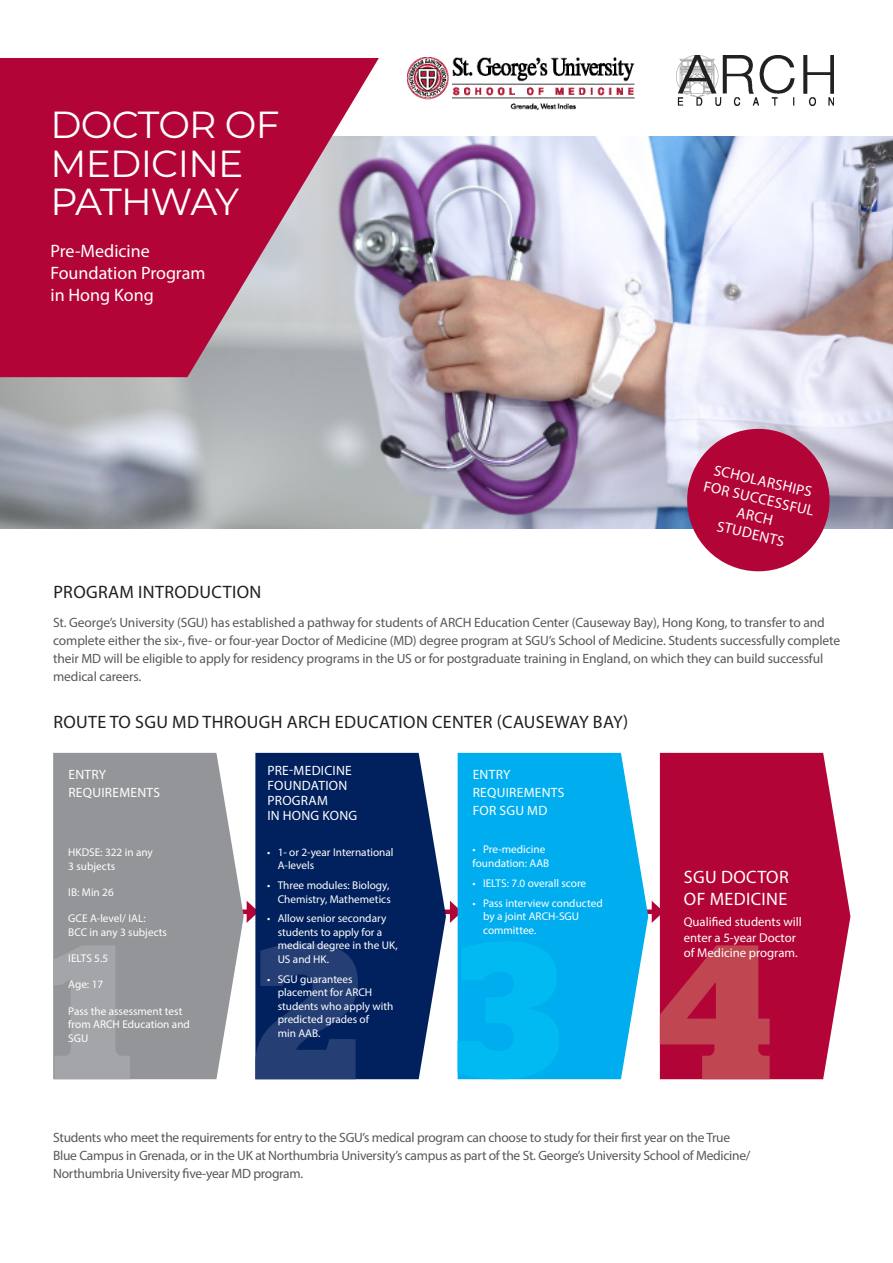
<style>
.page{position:relative;width:893px;height:1263px;background:#fff}
.page>*{position:absolute;margin:0;border:0;box-sizing:border-box;transform-origin:0 0}
.t1{font:37.65px/38.5px "Montserrat";letter-spacing:-.02em;color:#fff}
.t2{font:18px "Myriad Pro";letter-spacing:.02em;color:#231f20}
.t3{font:18px/21.6px "Myriad Pro";color:#fff}
.t4{font:18px/21.6px "Myriad Pro";letter-spacing:.02em;color:#fff}
.t5{font:15px/18px "Myriad Pro";color:#fff;text-align:center}
.t6{font:13.5px/18px "Myriad Pro";letter-spacing:-.015em;color:#57585a}
.t7{font:13.5px/18px "Myriad Pro";letter-spacing:.02em;color:#fff}
.t8{font:12.75px/15.3px "Myriad Pro";color:#fff}
.t9{font:11.25px/13.5px "Myriad Pro";color:#fff}
</style>
<div class="page">
<div style="left:528px;top:909px;width:128px;height:5px;background:#b30437"></div>
<svg style="left:652px;top:901px;width:8px;height:22px"></svg>
<div style="left:326px;top:909px;width:128px;height:5px;background:#b30437"></div>
<svg style="left:450px;top:901px;width:8px;height:22px"></svg>
<div style="left:123px;top:909px;width:128px;height:5px;background:#b30437"></div>
<svg style="left:247px;top:901px;width:8px;height:22px"></svg>
<img style="left:0;top:136px;width:893px;height:393px">
<svg style="left:0;top:58px;width:414px;height:319px;background:#b63d63"></svg>
<img style="left:676px;top:55px;width:158px;height:50px">
<svg style="left:660px;top:753px;width:190px;height:326px;background:#b91a49"></svg>
<svg style="left:660px;top:945px;width:110px;height:134px;background:#bb2f47"></svg>
<svg style="left:53px;top:753px;width:191px;height:326px;background:#9b9da0"></svg>
<svg style="left:53px;top:945px;width:77px;height:134px;background:#9ea0a3"></svg>
<svg style="left:255px;top:753px;width:191px;height:326px;background:#18366c"></svg>
<svg style="left:255px;top:943px;width:103px;height:136px;background:#1b376d"></svg>
<svg style="left:458px;top:753px;width:190px;height:326px;background:#16b5f0"></svg>
<svg style="left:458px;top:941px;width:101px;height:138px;background:#00b6f0"></svg>
<img style="left:408px;top:58px;width:226px;height:52px">
<div style="left:687px;top:429px;width:143px;height:142px;background:#b30437;border-radius:50%"></div>
<p class="t1" style="left:51px;top:104px;width:231px">DOCTOR OF<br>MEDICINE<br>PATHWAY</p>
<p class="t3" style="left:51px;top:240px;width:101px">Pre-Medicine</p>
<p class="t3" style="left:51px;top:262px;width:156px">Foundation Program in Hong Kong</p>
<p class="t2" style="left:53px;top:581px;width:210px">PROGRAM INTRODUCTION</p>
<p class="t5" style="left:710px;top:459px;width:114px;rotate:13deg">SCHOLARSHIPS<br>FOR SUCCESSFUL<br>ARCH<br>STUDENTS</p>
<p class="t6" style="left:53px;top:613px;width:788px">St. George’s University (SGU) has established a pathway for students of ARCH Education Center (Causeway Bay), Hong Kong, to transfer to and complete either the six-, five- or four-year Doctor of Medicine (MD) degree program at SGU’s School of Medicine. Students successfully complete their MD will be eligible to apply for residency programs in the US or for postgraduate training in England, on which they can build successful medical careers.</p>
<p class="t2" style="left:53px;top:711px;width:576px">ROUTE TO SGU MD THROUGH ARCH EDUCATION CENTER (CAUSEWAY BAY)</p>
<p class="t7" style="left:68px;top:765px;width:93px">ENTRY<br>REQUIREMENTS</p>
<p class="t9" style="left:68px;top:845px;width:86px">HKDSE: 322 in any<br>3 subjects</p>
<p class="t9" style="left:68px;top:885px;width:47px">IB: Min 26</p>
<p class="t9" style="left:68px;top:911px;width:100px">GCE A-level/ IAL:<br>BCC in any 3 subjects</p>
<p class="t9" style="left:68px;top:951px;width:41px">IELTS 5.5</p>
<p class="t9" style="left:68px;top:977px;width:36px">Age: 17</p>
<p class="t9" style="left:68px;top:1004px;width:123px">Pass the assessment test from ARCH Education and<br>SGU</p>
<p class="t7" style="left:267px;top:762px;width:86px">PRE-MEDICINE</p>
<p class="t7" style="left:267px;top:778px;width:82px;line-height:15px">FOUNDATION<br>PROGRAM</p>
<p class="t7" style="left:267px;top:807px;width:91px">IN HONG KONG</p>
<p class="t9" style="left:278px;top:845px;width:117px;text-indent:-10px">• 1- or 2-year International<br>A-levels</p>
<p class="t9" style="left:267px;top:878px;width:125px;text-align:right">• Three modules: Biology,<br>Chemistry, Mathemetics</p>
<p class="t9" style="left:278px;top:912px;width:122px;text-indent:-10px">• Allow senior secondary students to apply for a medical degree in the UK,<br>US and HK.</p>
<p class="t9" style="left:278px;top:972px;width:117px;text-indent:-10px">• SGU guarantees placement for ARCH students who apply with predicted grades of<br>min AAB.</p>
<p class="t7" style="left:473px;top:765px;width:93px">ENTRY<br>REQUIREMENTS<br>FOR SGU MD</p>
<p class="t9" style="left:473px;top:843px;width:78px">• Pre-medicine foundation: AAB</p>
<p class="t9" style="left:473px;top:876px;width:115px">• IELTS: 7.0 overall score</p>
<p class="t9" style="left:483px;top:896px;width:121px;text-indent:-10px">• Pass interview conducted by a joint ARCH-SGU committee.</p>
<p class="t4" style="left:684px;top:866px;width:106px">SGU DOCTOR<br>OF MEDICINE</p>
<p class="t8" style="left:684px;top:914px;width:120px">Qualified students will enter a 5-year Doctor of Medicine program.</p>
<p class="t6" style="left:53px;top:1128px;width:699px">Students who meet the requirements for entry to the SGU’s medical program can choose to study for their first year on the True<br>Blue Campus in Grenada, or in the UK at Northumbria University’s campus as part of the St. George’s University School of Medicine/<br>Northumbria University five-year MD program.</p>
</div>
